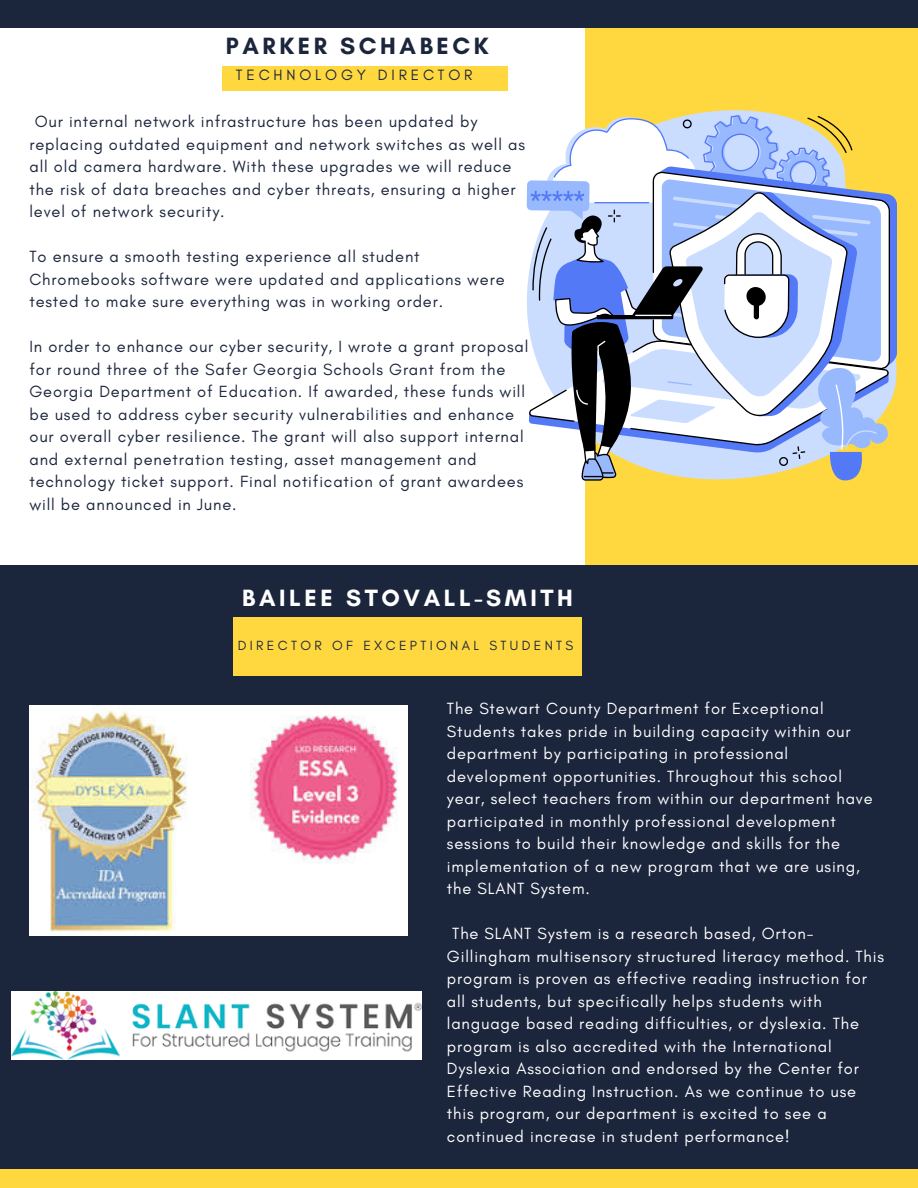
<style>
.page{position:relative;width:918px;height:1188px;background:#fff}
.page>*{position:absolute;margin:0;border:0;box-sizing:border-box;transform-origin:0 0}
.t1{font:700 24px "Glacial Indifference";letter-spacing:.15em;color:#fff}
.t2{font:700 24px "Glacial Indifference";letter-spacing:.15em;color:#1b253c}
.t3{font:16.5px/22.5px "Glacial Indifference";letter-spacing:.05em;color:#fff}
.t4{font:16.5px/22.5px "Glacial Indifference";letter-spacing:.05em;color:#1b253c}
.t5{font:15.15px "Glacial Indifference";letter-spacing:.25em;color:#1b253c}
.t6{font:13.5px "Glacial Indifference";letter-spacing:.25em;color:#1b253c}
</style>
<div class="page">
<div style="left:585px;top:13px;width:333px;height:571px;background:#ffd840"></div>
<div style="left:0;top:565px;width:918px;height:616px;background:#1b253c"></div>
<div style="left:0;top:0;width:918px;height:28px;background:#1b253c"></div>
<div style="left:0;top:1170px;width:918px;height:18px;background:#ffd840"></div>
<div style="left:222px;top:66px;width:285px;height:24px;background:#ffd840"></div>
<div style="left:233px;top:617px;width:349px;height:59px;background:#ffd840"></div>
<img style="left:29px;top:706px;width:378px;height:229px">
<svg style="left:890px;top:194px;width:7px;height:174px"></svg>
<svg style="left:527px;top:115px;width:362px;height:366px;background:#b8c4db"></svg>
<img style="left:12px;top:992px;width:409px;height:67px">
<h1 class="t2" style="left:226px;top:31px;width:264px">PARKER SCHABECK</h1>
<p class="t5" style="left:236px;top:65px;width:238px">TECHNOLOGY DIRECTOR</p>
<p class="t4" style="left:29px;top:110px;width:497px;text-indent:5px">Our internal network infrastructure has been updated by replacing outdated equipment and network switches as well as all old camera hardware. With these upgrades we will reduce the risk of data breaches and cyber threats, ensuring a higher level of network security.</p>
<p class="t4" style="left:29px;top:245px;width:477px">To ensure a smooth testing experience all student<br>Chromebooks software were updated and applications were tested to make sure everything was in working order.</p>
<p class="t4" style="left:29px;top:335px;width:500px">In order to enhance our cyber security, I wrote a grant proposal for round three of the Safer Georgia Schools Grant from the Georgia Department of Education. If awarded, these funds will be used to address cyber security vulnerabilities and enhance our overall cyber resilience. The grant will also support internal and external penetration testing, asset management and technology ticket support. Final notification of grant awardees will be announced in June.</p>
<h1 class="t1" style="left:242px;top:583px;width:332px">BAILEE STOVALL-SMITH</h1>
<p class="t6" style="left:238px;top:637px;width:337px">DIRECTOR OF EXCEPTIONAL STUDENTS</p>
<p class="t3" style="left:447px;top:697px;width:427px">The Stewart County Department for Exceptional Students takes pride in building capacity within our department by participating in professional development opportunities. Throughout this school year, select teachers from within our department have participated in monthly professional development sessions to build their knowledge and skills for the implementation of a new program that we are using, the SLANT System.</p>
<p class="t3" style="left:447px;top:922px;width:439px;text-indent:5px">The SLANT System is a research based, Orton-Gillingham multisensory structured literacy method. This program is proven as effective reading instruction for all students, but specifically helps students with language based reading difficulties, or dyslexia. The program is also accredited with the International Dyslexia Association and endorsed by the Center for Effective Reading Instruction. As we continue to use this program, our department is excited to see a continued increase in student performance!</p>
</div>
